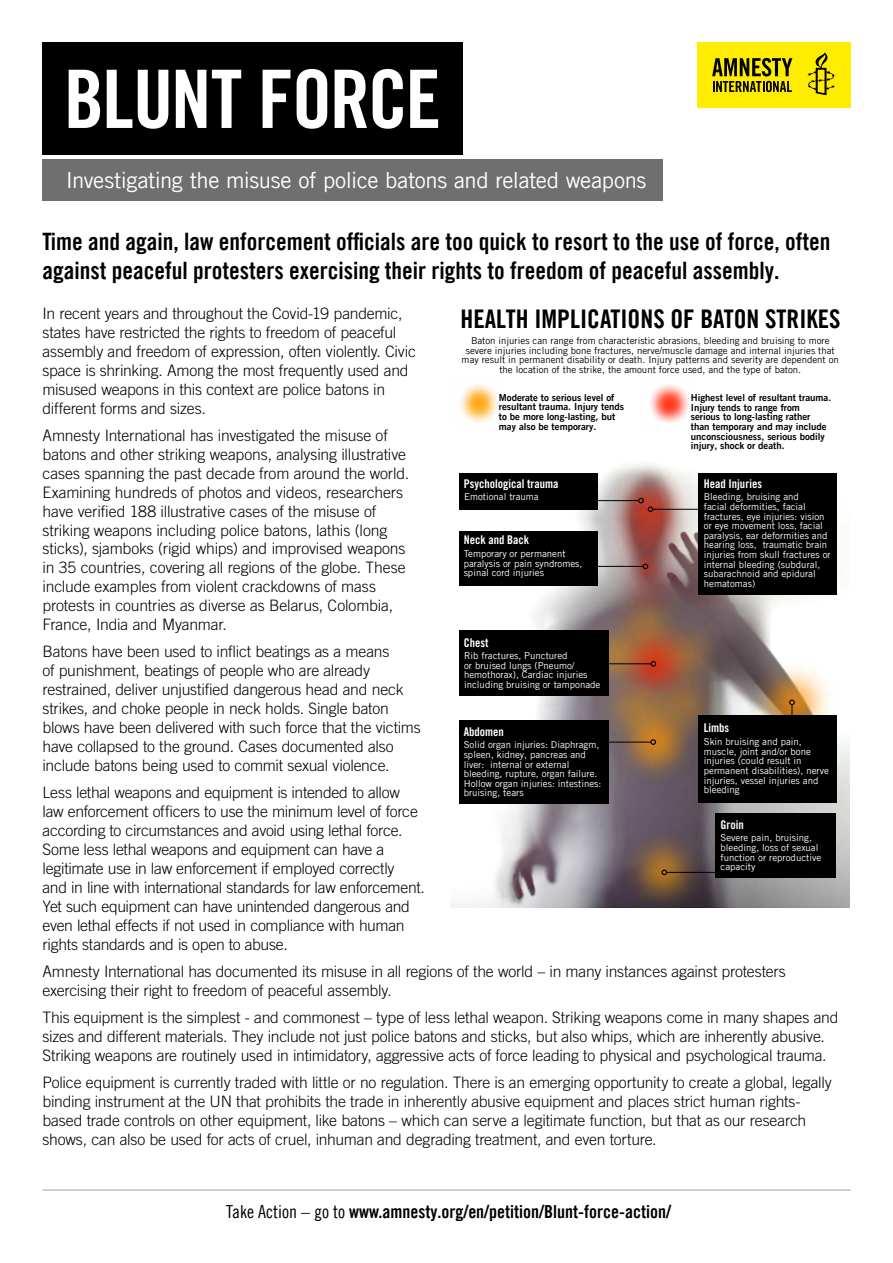
<style>
.page{position:relative;width:893px;height:1263px;background:#fff}
.page>*{position:absolute;margin:0;border:0;box-sizing:border-box;transform-origin:0 0}
.Bullet_points{font:80.7px "Amnesty Trade Gothic Bd Cn 20";letter-spacing:-.025em;color:#fff}
.t1{font:25.65px "Amnesty Trade Gothic Bd Cn 20";color:#000}
.Bullet_points-2{font:24px/28.8px "Amnesty Trade Gothic Bd Cn 20";color:#000}
.Bullet_points-3{font:22.2px "Amnesty Trade Gothic";letter-spacing:-.02em;color:#fff}
.Bullet_points-4{font:18px "Amnesty Trade Gothic Bd Cn 20";color:#000}
.Body_copy{font:300 15.75px/18.9px "Amnesty Trade Gothic";letter-spacing:-.015em;color:#000}
.t2{font:12px "Amnesty Trade Gothic W01 Bd Cn No.20";color:#fff}
.t3{font:9.6px/9.6px "Amnesty Trade Gothic";color:#fff}
.t4{font:9.6px/9.6px "Amnesty Trade Gothic";color:#000;text-align:center}
.t5{font:9.6px/9.6px "Amnesty Trade Gothic Bd 2";color:#000}
.s1{font-family:"Amnesty Trade Gothic Cn 18"}
</style>
<div class="page">
<div style="left:43px;top:43px;width:420px;height:112px;background:#000"></div>
<div style="left:43px;top:159px;width:620px;height:42px;background:#706f6f"></div>
<div style="left:697px;top:43px;width:153px;height:65px;background:#ffed00"></div>
<svg style="left:807px;top:52px;width:28px;height:43px"></svg>
<svg style="left:712px;top:58px;width:80px;height:34px"></svg>
<hr style="left:43px;top:1189px;width:807px;height:1px;background:#9d9d9c">
<img style="left:450px;top:463px;width:399px;height:445px">
<img style="left:650px;top:384px;width:39px;height:39px">
<img style="left:460px;top:384px;width:38px;height:39px">
<hr style="left:588px;top:500px;width:51px;height:1px;background:#000">
<hr style="left:592px;top:566px;width:51px;height:1px;background:#000">
<svg style="left:643px;top:563px;width:5px;height:6px"></svg>
<hr style="left:653px;top:509px;width:51px;height:1px;background:#000">
<svg style="left:638px;top:498px;width:15px;height:14px"></svg>
<hr style="left:600px;top:663px;width:51px;height:1px;background:#000">
<svg style="left:650px;top:661px;width:6px;height:6px"></svg>
<hr style="left:600px;top:742px;width:51px;height:1px;background:#000">
<svg style="left:650px;top:739px;width:6px;height:6px"></svg>
<hr style="left:792px;top:705px;width:1px;height:51px;background:#000">
<svg style="left:789px;top:699px;width:6px;height:6px"></svg>
<hr style="left:667px;top:872px;width:51px;height:1px;background:#000">
<svg style="left:661px;top:869px;width:6px;height:6px"></svg>
<div style="left:459px;top:473px;width:138px;height:37px;background:#000"></div>
<div style="left:459px;top:531px;width:138px;height:55px;background:#000"></div>
<div style="left:459px;top:631px;width:150px;height:65px;background:#000"></div>
<div style="left:459px;top:721px;width:150px;height:83px;background:#000"></div>
<div style="left:698px;top:473px;width:138px;height:121px;background:#000"></div>
<div style="left:698px;top:715px;width:138px;height:88px;background:#000"></div>
<div style="left:716px;top:813px;width:120px;height:64px;background:#000"></div>
<p class="Bullet_points" style="left:64px;top:50px;width:379px">BLUNT FORCE</p>
<p class="Bullet_points-3" style="left:66px;top:167px;width:582px">Investigating the misuse of police batons and related weapons</p>
<p class="Bullet_points-2" style="left:43px;top:227px;width:789px">Time and again, law enforcement officials are too quick to resort to the use of force, often against peaceful protesters exercising their rights to freedom of peaceful assembly.</p>
<p class="Body_copy" style="left:43px;top:304px;width:375px">In recent years and throughout the Covid-19 pandemic, states have restricted the rights to freedom of peaceful assembly and freedom of expression, often violently. Civic space is shrinking. Among the most frequently used and misused weapons in this context are police batons in different forms and sizes.</p>
<p class="Body_copy" style="left:43px;top:426px;width:368px">Amnesty International has investigated the misuse of batons and other striking weapons, analysing illustrative cases spanning the past decade from around the world.<br>Examining hundreds of photos and videos, researchers have verified 188 illustrative cases of the misuse of striking weapons including police batons, lathis (long sticks), sjamboks (rigid whips) and improvised weapons in 35 countries, covering all regions of the globe. These include examples from violent crackdowns of mass protests in countries as diverse as Belarus, Colombia, France, India and Myanmar.</p>
<p class="Body_copy" style="left:43px;top:642px;width:380px">Batons have been used to inflict beatings as a means<br>of punishment, beatings of people who are already restrained, deliver unjustified dangerous head and neck strikes, and choke people in neck holds. Single baton blows have been delivered with such force that the victims have collapsed to the ground. Cases documented also include batons being used to commit sexual violence.</p>
<p class="Body_copy" style="left:43px;top:783px;width:384px">Less lethal weapons and equipment is intended to allow law enforcement officers to use the minimum level of force according to circumstances and avoid using lethal force.<br>Some less lethal weapons and equipment can have a legitimate use in law enforcement if employed correctly<br>and in line with international standards for law enforcement.<br>Yet such equipment can have unintended dangerous and even lethal effects if not used in compliance with human rights standards and is open to abuse.</p>
<p class="Body_copy" style="left:43px;top:962px;width:745px">Amnesty International has documented its misuse in all regions of the world – in many instances against protesters exercising their right to freedom of peaceful assembly.</p>
<p class="Body_copy" style="left:43px;top:1008px;width:797px">This equipment is the simplest - and commonest – type of less lethal weapon. Striking weapons come in many shapes and sizes and different materials. They include not just police batons and sticks, but also whips, which are inherently abusive.<br>Striking weapons are routinely used in intimidatory, aggressive acts of force leading to physical and psychological trauma.</p>
<p class="Body_copy" style="left:43px;top:1073px;width:791px">Police equipment is currently traded with little or no regulation. There is an emerging opportunity to create a global, legally binding instrument at the UN that prohibits the trade in inherently abusive equipment and places strict human rights&shy;based trade controls on other equipment, like batons – which can serve a legitimate function, but that as our research shows, can also be used for acts of cruel, inhuman and degrading treatment, and even torture.</p>
<p class="t1" style="left:461px;top:304px;width:382px">HEALTH IMPLICATIONS OF BATON STRIKES</p>
<p class="t4" style="left:462px;top:336px;width:379px">Baton injuries can range from characteristic abrasions, bleeding and bruising to more severe injuries including bone fractures, nerve/muscle damage and internal injuries that may result in permanent disability or death. Injury patterns and severity are dependent on the location of the strike, the amount force used, and the type of baton.</p>
<p class="t5" style="left:499px;top:392px;width:127px">Moderate to serious level of resultant trauma. Injury tends to be more long-lasting, but may also be temporary.</p>
<p class="t5" style="left:691px;top:393px;width:142px">Highest level of resultant trauma.<br>Injury tends to range from serious to long-lasting rather than temporary and may include unconsciousness, serious bodily injury, shock or death.</p>
<p class="t2" style="left:464px;top:477px;width:96px">Psychological trauma</p>
<p class="t2" style="left:704px;top:477px;width:60px">Head Injuries</p>
<p class="t3" style="left:464px;top:492px;width:76px">Emotional trauma</p>
<p class="t3" style="left:704px;top:492px;width:128px">Bleeding, bruising and<br>facial deformities, facial fractures, eye injuries: vision or eye movement loss, facial paralysis, ear deformities and hearing loss, traumatic brain injuries from skull fractures or internal bleeding (subdural, subarachnoid and epidural hematomas)</p>
<p class="t2" style="left:464px;top:532px;width:67px">Neck and Back</p>
<p class="t3" style="left:464px;top:549px;width:120px">Temporary or permanent paralysis or pain syndromes, spinal cord injuries</p>
<p class="t2" style="left:464px;top:635px;width:26px">Chest</p>
<p class="t3" style="left:464px;top:651px;width:138px">Rib fractures, Punctured<br>or bruised lungs (Pneumo/ hemothorax), Cardiac injuries including bruising or tamponade</p>
<p class="t2" style="left:704px;top:720px;width:27px">Limbs</p>
<p class="t2" style="left:464px;top:724px;width:42px">Abdomen</p>
<p class="t3" style="left:704px;top:737px;width:126px">Skin bruising and pain, muscle, joint and/or bone injuries (could result in permanent disabilities), nerve injuries, vessel injuries and bleeding</p>
<p class="t3" style="left:464px;top:740px;width:139px">Solid organ injuries: Diaphragm, spleen, kidney, pancreas and liver: internal or external bleeding, rupture, organ failure.<br>Hollow organ injuries: intestines: bruising, tears</p>
<p class="t2" style="left:720px;top:817px;width:25px">Groin</p>
<p class="t3" style="left:720px;top:833px;width:102px">Severe pain, bruising, bleeding, loss of sexual function or reproductive capacity</p>
<p class="Bullet_points-4" style="left:226px;top:1200px;width:447px"><span class="s1">Take Action – go to</span> www.amnesty.org/en/petition/Blunt-force-action/</p>
</div>
